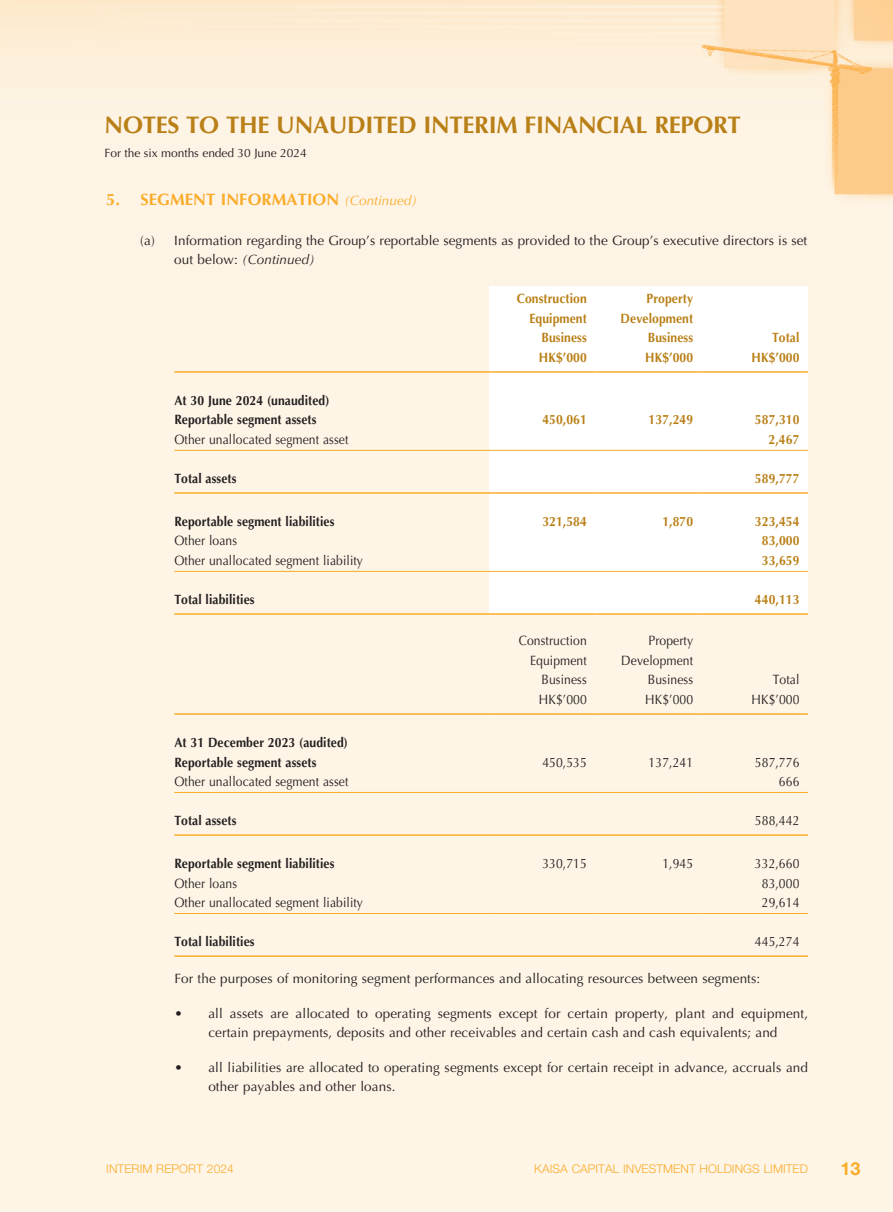
<style>
.page{position:relative;width:893px;height:1212px;background:#fef5e7}
.page>*{position:absolute;margin:0;border:0;box-sizing:border-box;transform-origin:0 0}
.t1{font:700 24px "Optima LT Std";letter-spacing:-.01em;color:#b98017}
.t2{font:700 18px "Helvetica Neue LT Std";color:#faac29}
.t3{font:700 16.5px "Optima LT Std";letter-spacing:.01em;color:#faac29}
.t4{font:13.5px/19.5px "Optima LT Std";letter-spacing:.01em;color:#231f20}
.t5{font:13.5px/19.5px "Optima LT Std";letter-spacing:.01em;color:#231f20;text-align:right;scale:.9 1}
.t6{font:700 13.5px/19.5px "Optima LT Std";letter-spacing:.01em;color:#231f20;scale:.9 1}
.t7{font:700 13.5px/19.5px "Optima LT Std";letter-spacing:.01em;color:#b98017;text-align:right;scale:.9 1}
.t8{font:300 12px "Helvetica Neue LT Std";letter-spacing:.01em;color:#faac29}
.t9{font:12px "Optima LT Std";letter-spacing:-.005em;color:#231f20}
.s1{font-weight:400;font-style:italic;font-size:13.5px}
.s2{font-style:italic}
</style>
<div class="page">
<img style="left:0;top:0;width:893px;height:201px">
<div style="left:489px;top:286px;width:319px;height:327px;background:#fff"></div>
<hr style="left:174px;top:371px;width:315px;height:2px;background:#faac29">
<hr style="left:489px;top:371px;width:106px;height:2px;background:#faac29">
<hr style="left:595px;top:371px;width:107px;height:2px;background:#faac29">
<hr style="left:702px;top:371px;width:106px;height:2px;background:#faac29">
<hr style="left:174px;top:450px;width:315px;height:1px;background:#faac29">
<hr style="left:489px;top:450px;width:106px;height:1px;background:#faac29">
<hr style="left:595px;top:450px;width:107px;height:1px;background:#faac29">
<hr style="left:702px;top:450px;width:106px;height:1px;background:#faac29">
<hr style="left:174px;top:492px;width:315px;height:2px;background:#faac29">
<hr style="left:489px;top:492px;width:106px;height:2px;background:#faac29">
<hr style="left:595px;top:492px;width:107px;height:2px;background:#faac29">
<hr style="left:702px;top:492px;width:106px;height:2px;background:#faac29">
<hr style="left:174px;top:571px;width:315px;height:1px;background:#faac29">
<hr style="left:489px;top:571px;width:106px;height:1px;background:#faac29">
<hr style="left:595px;top:571px;width:107px;height:1px;background:#faac29">
<hr style="left:702px;top:571px;width:106px;height:1px;background:#faac29">
<hr style="left:174px;top:613px;width:315px;height:2px;background:#faac29">
<hr style="left:489px;top:613px;width:106px;height:2px;background:#faac29">
<hr style="left:595px;top:613px;width:107px;height:2px;background:#faac29">
<hr style="left:702px;top:613px;width:106px;height:2px;background:#faac29">
<hr style="left:174px;top:713px;width:315px;height:2px;background:#faac29">
<hr style="left:489px;top:713px;width:106px;height:2px;background:#faac29">
<hr style="left:595px;top:713px;width:107px;height:2px;background:#faac29">
<hr style="left:702px;top:713px;width:106px;height:2px;background:#faac29">
<hr style="left:174px;top:792px;width:315px;height:1px;background:#faac29">
<hr style="left:489px;top:792px;width:106px;height:1px;background:#faac29">
<hr style="left:595px;top:792px;width:107px;height:1px;background:#faac29">
<hr style="left:702px;top:792px;width:106px;height:1px;background:#faac29">
<hr style="left:174px;top:834px;width:315px;height:2px;background:#faac29">
<hr style="left:489px;top:834px;width:106px;height:2px;background:#faac29">
<hr style="left:595px;top:834px;width:107px;height:2px;background:#faac29">
<hr style="left:702px;top:834px;width:106px;height:2px;background:#faac29">
<hr style="left:174px;top:913px;width:315px;height:1px;background:#faac29">
<hr style="left:489px;top:913px;width:106px;height:1px;background:#faac29">
<hr style="left:595px;top:913px;width:107px;height:1px;background:#faac29">
<hr style="left:702px;top:913px;width:106px;height:1px;background:#faac29">
<hr style="left:174px;top:955px;width:315px;height:2px;background:#faac29">
<hr style="left:489px;top:955px;width:106px;height:2px;background:#faac29">
<hr style="left:595px;top:955px;width:107px;height:2px;background:#faac29">
<hr style="left:702px;top:955px;width:106px;height:2px;background:#faac29">
<h1 class="t1" style="left:105px;top:111px;width:638px">NOTES TO THE UNAUDITED INTERIM FINANCIAL REPORT</h1>
<p class="t9" style="left:105px;top:146px;width:204px">For the six months ended 30 June 2024</p>
<p class="t3" style="left:106px;top:190px;width:312px">5. SEGMENT INFORMATION <span class="s1">(Continued)</span></p>
<p class="t4" style="left:174px;top:231px;width:634px;text-indent:-34px">(a) Information regarding the Group’s reportable segments as provided to the Group’s executive directors is set out below: <span class="s2">(Continued)</span></p>
<p class="t7" style="left:517px;top:289px;width:79px">Construction<br>Equipment<br>Business</p>
<p class="t7" style="left:621px;top:289px;width:82px">Property<br>Development<br>Business</p>
<p class="t7" style="left:772px;top:328px;width:32px">Total</p>
<p class="t6" style="left:174px;top:391px;width:174px">At 30 June 2024 (unaudited)<br>Reportable segment assets</p>
<p class="t7" style="left:539px;top:348px;width:55px">HK$’000</p>
<p class="t7" style="left:645px;top:348px;width:55px">HK$’000</p>
<p class="t7" style="left:752px;top:348px;width:55px">HK$’000</p>
<p class="t7" style="left:542px;top:410px;width:51px">450,061</p>
<p class="t7" style="left:649px;top:410px;width:51px">137,249</p>
<p class="t7" style="left:755px;top:410px;width:51px">587,310</p>
<p class="t5" style="left:174px;top:430px;width:195px">Other unallocated segment asset</p>
<p class="t7" style="left:769px;top:430px;width:36px">2,467</p>
<p class="t6" style="left:174px;top:469px;width:71px">Total assets</p>
<p class="t7" style="left:755px;top:469px;width:51px">589,777</p>
<p class="t6" style="left:174px;top:512px;width:179px">Reportable segment liabilities</p>
<p class="t7" style="left:542px;top:512px;width:51px">321,584</p>
<p class="t7" style="left:662px;top:512px;width:36px">1,870</p>
<p class="t7" style="left:755px;top:512px;width:51px">323,454</p>
<p class="t5" style="left:174px;top:531px;width:71px">Other loans</p>
<p class="t7" style="left:762px;top:531px;width:43px">83,000</p>
<p class="t5" style="left:174px;top:551px;width:211px">Other unallocated segment liability</p>
<p class="t7" style="left:762px;top:551px;width:43px">33,659</p>
<p class="t6" style="left:174px;top:590px;width:91px">Total liabilities</p>
<p class="t7" style="left:755px;top:590px;width:51px">440,113</p>
<p class="t5" style="left:519px;top:631px;width:77px">Construction<br>Equipment<br>Business</p>
<p class="t5" style="left:621px;top:631px;width:81px">Property<br>Development<br>Business</p>
<p class="t5" style="left:773px;top:670px;width:31px">Total</p>
<p class="t6" style="left:174px;top:733px;width:194px">At 31 December 2023 (audited)<br>Reportable segment assets</p>
<p class="t5" style="left:539px;top:690px;width:55px">HK$’000</p>
<p class="t5" style="left:645px;top:690px;width:55px">HK$’000</p>
<p class="t5" style="left:752px;top:690px;width:55px">HK$’000</p>
<p class="t5" style="left:542px;top:752px;width:51px">450,535</p>
<p class="t5" style="left:649px;top:752px;width:51px">137,241</p>
<p class="t5" style="left:755px;top:752px;width:51px">587,776</p>
<p class="t5" style="left:174px;top:772px;width:195px">Other unallocated segment asset</p>
<p class="t5" style="left:779px;top:772px;width:24px">666</p>
<p class="t6" style="left:174px;top:811px;width:71px">Total assets</p>
<p class="t5" style="left:755px;top:811px;width:51px">588,442</p>
<p class="t6" style="left:174px;top:854px;width:179px">Reportable segment liabilities</p>
<p class="t5" style="left:542px;top:854px;width:51px">330,715</p>
<p class="t5" style="left:662px;top:854px;width:36px">1,945</p>
<p class="t5" style="left:755px;top:854px;width:51px">332,660</p>
<p class="t5" style="left:174px;top:873px;width:71px">Other loans</p>
<p class="t5" style="left:762px;top:873px;width:43px">83,000</p>
<p class="t5" style="left:174px;top:893px;width:211px">Other unallocated segment liability</p>
<p class="t5" style="left:762px;top:893px;width:43px">29,614</p>
<p class="t6" style="left:174px;top:932px;width:91px">Total liabilities</p>
<p class="t5" style="left:755px;top:932px;width:51px">445,274</p>
<p class="t4" style="left:174px;top:969px;width:587px">For the purposes of monitoring segment performances and allocating resources between segments:</p>
<p class="t4" style="left:174px;top:1003px;width:635px;text-align:center">• all assets are allocated to operating segments except for certain property, plant and equipment, certain prepayments, deposits and other receivables and certain cash and cash equivalents; and</p>
<p class="t4" style="left:208px;top:1057px;width:601px;text-indent:-34px">• all liabilities are allocated to operating segments except for certain receipt in advance, accruals and other payables and other loans.</p>
<p class="t8" style="left:106px;top:1162px;width:129px">INTERIM REPORT 2024</p>
<p class="t8" style="left:534px;top:1162px;width:275px">KAISA CAPITAL INVESTMENT HOLDINGS LIMITED</p>
<h2 class="t2" style="left:840px;top:1158px;width:22px">13</h2>
</div>
